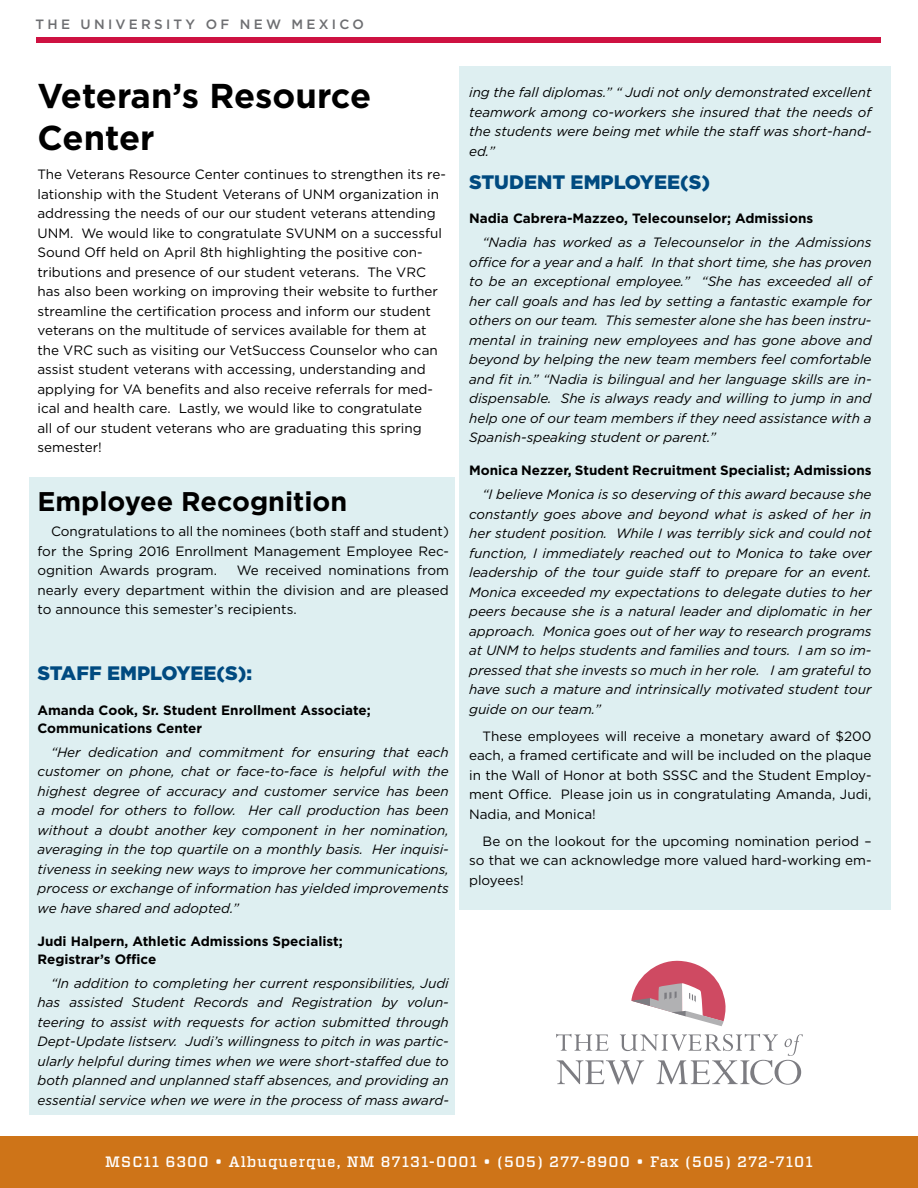
<style>
.page{position:relative;width:918px;height:1188px;background:#fff}
.page>*{position:absolute;margin:0;border:0;box-sizing:border-box;transform-origin:0 0}
.t1{font:700 34.5px/41.4px "Gotham";color:#000}
.t2{font:700 27px "Gotham";color:#000}
.t3{font:900 19.5px "Gotham";color:#004a80}
.t4{font:500 15px "Vitesse";letter-spacing:.07em;color:#fff}
.t5{font:italic 13.5px/19.5px "Gotham";color:#000;text-align:justify}
.t6{font:13.5px/19.5px "Gotham";color:#000;text-align:justify}
.t7{font:700 13.5px/18px "Gotham";color:#000}
.t8{font:500 13.5px "Gotham";letter-spacing:.24em;color:#6d6e71}
</style>
<div class="page">
<div style="left:0;top:1136px;width:918px;height:52px;background:#ce7418"></div>
<div style="left:36px;top:38px;width:844px;height:6px;background:#ce1141"></div>
<div style="left:459px;top:66px;width:432px;height:843px;background:#deeff1"></div>
<div style="left:29px;top:477px;width:426px;height:638px;background:#deeff1"></div>
<svg style="left:631px;top:961px;width:95px;height:65px"></svg>
<svg style="left:556px;top:1034px;width:247px;height:51px"></svg>
<p class="t8" style="left:36px;top:16px;width:330px">THE UNIVERSITY OF NEW MEXICO</p>
<h1 class="t1" style="left:38px;top:75px;width:335px">Veteran’s Resource<br>Center</h1>
<p class="t6" style="left:38px;top:165px;width:410px;text-align:left">The Veterans Resource Center continues to strengthen its re&shy;lationship with the Student Veterans of UNM organization in addressing the needs of our our student veterans attending UNM. We would like to congratulate SVUNM on a successful Sound Off held on April 8th highlighting the positive con&shy;tributions and presence of our student veterans. The VRC has also been working on improving their website to further streamline the certification process and inform our student veterans on the multitude of services available for them at the VRC such as visiting our VetSuccess Counselor who can assist student veterans with accessing, understanding and applying for VA benefits and also receive referrals for med&shy;ical and health care. Lastly, we would like to congratulate<br>all of our student veterans who are graduating this spring semester!</p>
<h2 class="t2" style="left:38px;top:483px;width:311px">Employee Recognition</h2>
<p class="t6" style="left:38px;top:522px;width:413px;text-indent:14px">Congratulations to all the nominees (both staff and student) for the Spring 2016 Enrollment Management Employee Rec&shy;ognition Awards program.</p>
<p class="t6" style="left:38px;top:561px;width:413px;text-indent:199px">We received nominations from nearly every department within the division and are pleased to announce this semester’s recipients.</p>
<h3 class="t3" style="left:38px;top:660px;width:216px">STAFF EMPLOYEE(S):</h3>
<p class="t7" style="left:38px;top:701px;width:335px">Amanda Cook, Sr. Student Enrollment Associate;<br>Communications Center</p>
<p class="t5" style="left:38px;top:742px;width:413px;text-indent:14px">“Her dedication and commitment for ensuring that each customer on phone, chat or face-to-face is helpful with the highest degree of accuracy and customer service has been a model for others to follow. Her call production has been without a doubt another key component in her nomination, averaging in the top quartile on a monthly basis. Her inquisi&shy;tiveness in seeking new ways to improve her communications, process or exchange of information has yielded improvements we have shared and adopted.”</p>
<p class="t7" style="left:38px;top:932px;width:307px">Judi Halpern, Athletic Admissions Specialist;<br>Registrar’s Office</p>
<p class="t5" style="left:38px;top:973px;width:413px;text-indent:14px">“In addition to completing her current responsibilities, Judi has assisted Student Records and Registration by volun&shy;teering to assist with requests for action submitted through Dept-Update listserv. Judi’s willingness to pitch in was partic&shy;ularly helpful during times when we were short-staffed due to both planned and unplanned staff absences, and providing an essential service when we were in the process of mass award-</p>
<p class="t5" style="left:469px;top:82px;width:404px">ing the fall diplomas.” “ Judi not only demonstrated excellent teamwork among co-workers she insured that the needs of the students were being met while the staff was short-hand&shy;ed.”</p>
<h3 class="t3" style="left:469px;top:168px;width:242px">STUDENT EMPLOYEE(S)</h3>
<p class="t7" style="left:469px;top:209px;width:346px">Nadia Cabrera-Mazzeo, Telecounselor; Admissions</p>
<p class="t5" style="left:469px;top:232px;width:404px;text-indent:14px">“Nadia has worked as a Telecounselor in the Admissions office for a year and a half. In that short time, she has proven to be an exceptional employee.” “She has exceeded all of her call goals and has led by setting a fantastic example for others on our team. This semester alone she has been instru&shy;mental in training new employees and has gone above and beyond by helping the new team members feel comfortable and fit in.” “Nadia is bilingual and her language skills are in&shy;dispensable. She is always ready and willing to jump in and help one of our team members if they need assistance with a Spanish-speaking student or parent.”</p>
<p class="t7" style="left:469px;top:461px;width:404px">Monica Nezzer, Student Recruitment Specialist; Admissions</p>
<p class="t5" style="left:469px;top:484px;width:404px;text-indent:14px">“I believe Monica is so deserving of this award because she constantly goes above and beyond what is asked of her in her student position. While I was terribly sick and could not function, I immediately reached out to Monica to take over leadership of the tour guide staff to prepare for an event.<br>Monica exceeded my expectations to delegate duties to her peers because she is a natural leader and diplomatic in her approach. Monica goes out of her way to research programs at UNM to helps students and families and tours. I am so im&shy;pressed that she invests so much in her role. I am grateful to have such a mature and intrinsically motivated student tour guide on our team.”</p>
<p class="t6" style="left:469px;top:726px;width:404px;text-indent:14px">These employees will receive a monetary award of $200 each, a framed certificate and will be included on the plaque in the Wall of Honor at both SSSC and the Student Employ&shy;ment Office. Please join us in congratulating Amanda, Judi, Nadia, and Monica!</p>
<p class="t6" style="left:469px;top:831px;width:404px;text-indent:14px">Be on the lookout for the upcoming nomination period – so that we can acknowledge more valued hard-working em&shy;ployees!</p>
<p class="t4" style="left:105px;top:1152px;width:709px">MSC11 6300 • Albuquerque, NM 87131-0001 • (505) 277-8900 • Fax (505) 272-7101</p>
</div>
